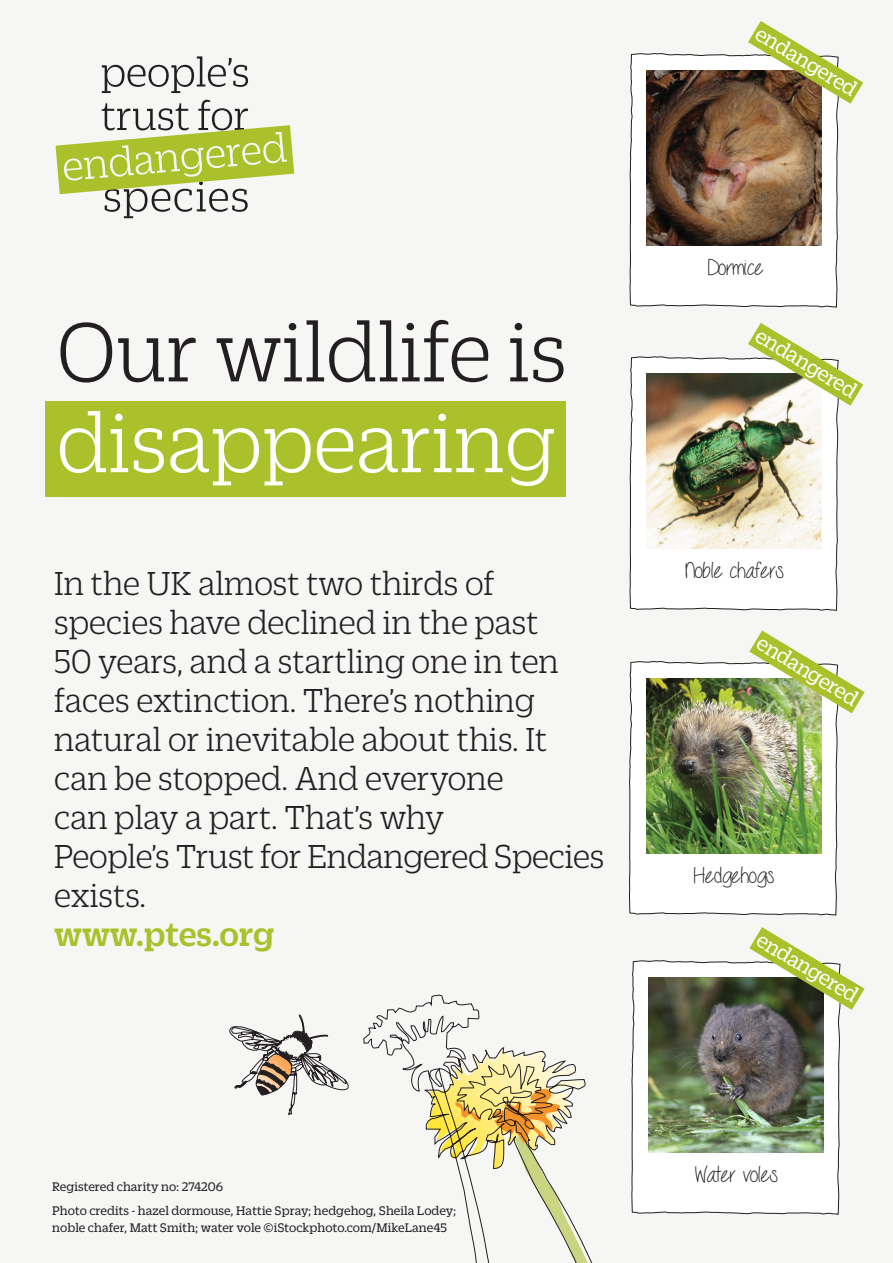
<style>
.page{position:relative;width:893px;height:1263px;background:#fff}
.page>*{position:absolute;margin:0;border:0;box-sizing:border-box;transform-origin:0 0}
.t1{font:300 90.75px/90.8px "Duplicate Slab";color:#231f20}
.t2{font:300 36px/39px "Duplicate Slab";color:#231f20}
.t3{font:500 36px "Duplicate Slab";color:#aac12c}
.t4{font:23.1px "Seriously";color:#231f20}
.t5{font:22.65px "Duplicate Slab";color:#fff}
.t6{font:13.5px/16.5px "Duplicate Slab";color:#231f20}
.s1{color:#fff}
</style>
<div class="page">
<svg style="left:102px;top:56px;width:146px;height:37px"></svg>
<svg style="left:56px;top:100px;width:238px;height:118px"></svg>
<div style="left:45px;top:401px;width:521px;height:96px;background:#aac12c"></div>
<svg style="left:629px;top:53px;width:210px;height:221px"></svg>
<img style="left:629px;top:661px;width:209px;height:253px">
<img style="left:629px;top:274px;width:210px;height:337px">
<img style="left:631px;top:877px;width:210px;height:338px">
<svg style="left:748px;top:323px;width:115px;height:83px"></svg>
<svg style="left:748px;top:21px;width:115px;height:83px"></svg>
<svg style="left:749px;top:927px;width:116px;height:83px"></svg>
<img style="left:749px;top:630px;width:116px;height:83px">
<svg style="left:363px;top:994px;width:230px;height:269px"></svg>
<svg style="left:229px;top:1014px;width:120px;height:101px"></svg>
<p class="t1" style="left:57px;top:302px;width:512px">Our wildlife is <span class="s1">disappearing</span></p>
<p class="t2" style="left:54px;top:562px;width:552px">In the UK almost two thirds of species have declined in the past<br>50 years, and a startling one in ten faces extinction. There’s nothing natural or inevitable about this. It can be stopped. And everyone<br>can play a part. That’s why<br>People’s Trust for Endangered Species exists.</p>
<p class="t3" style="left:54px;top:910px;width:222px">www.ptes.org</p>
<p class="t6" style="left:52px;top:1177px;width:172px">Registered charity no: 274206</p>
<p class="t6" style="left:52px;top:1201px;width:405px">Photo credits - hazel dormouse, Hattie Spray; hedgehog, Sheila Lodey; noble chafer, Matt Smith; water vole ©iStockphoto.com/MikeLane45</p>
<p class="t5" style="left:765px;top:19px;width:116px;rotate:31deg">endangered</p>
<p class="t4" style="left:705px;top:257px;width:60px">Dormice</p>
<p class="t5" style="left:765px;top:321px;width:116px;rotate:31deg">endangered</p>
<p class="t4" style="left:685px;top:560px;width:100px">Noble chafers</p>
<p class="t5" style="left:766px;top:629px;width:116px;rotate:31deg">endangered</p>
<p class="t4" style="left:694px;top:865px;width:82px">Hedgehogs</p>
<p class="t5" style="left:766px;top:925px;width:116px;rotate:31deg">endangered</p>
<p class="t4" style="left:695px;top:1164px;width:84px">Water voles</p>
</div>
